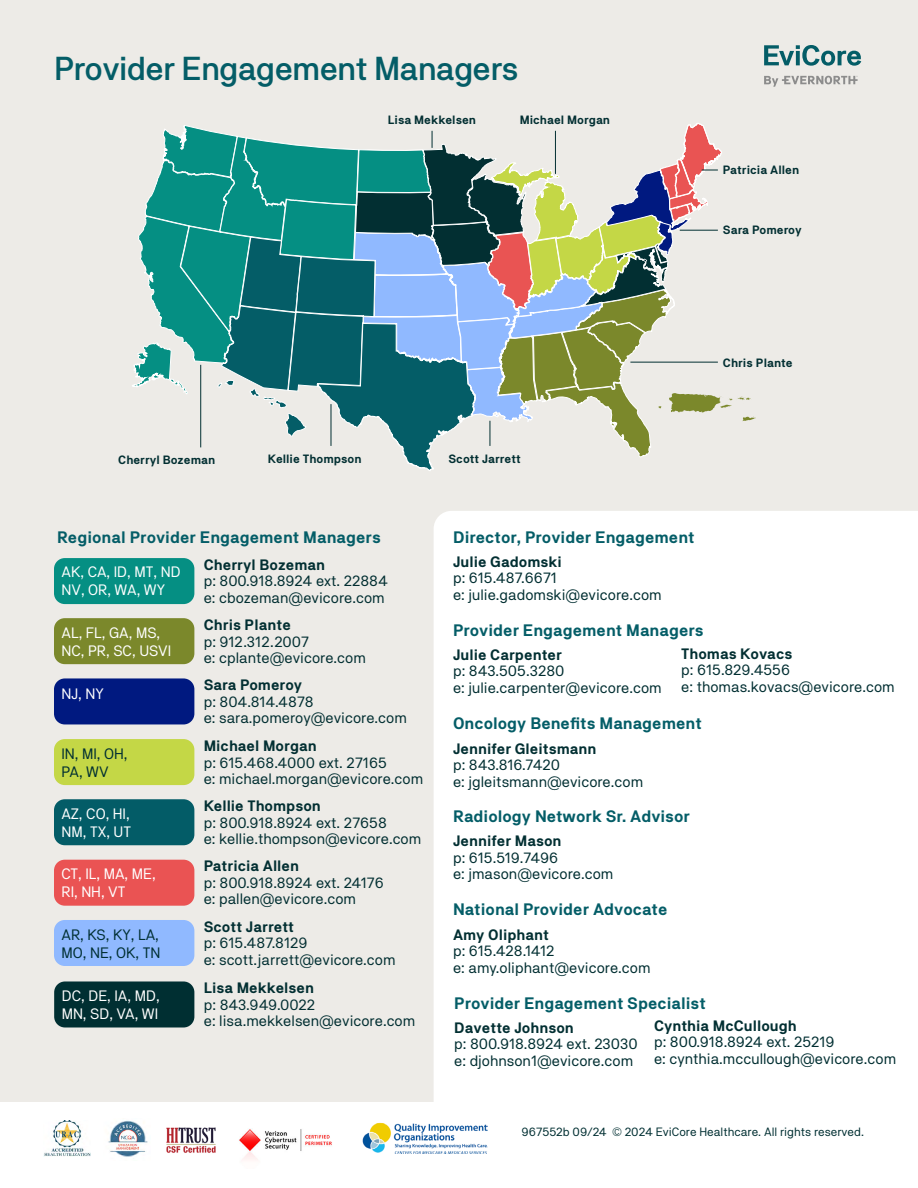
<style>
.page{position:relative;width:918px;height:1188px;background:#fff}
.page>*{position:absolute;margin:0;border:0;box-sizing:border-box;transform-origin:0 0}
.t1{font:500 33px "NB Akademie";letter-spacing:-.03em;color:#045d67}
.t2{font:700 16.5px "NB Akademie";color:#045d67}
.t3{font:15px/16.5px "NB Akademie";color:#022f32}
.t4{font:700 15px "NB Akademie";color:#022f32}
.t5{font:15px/18px "NB Akademie";color:#fff}
.t6{font:15px/18px "NB Akademie";color:#002f32}
.t7{font:700 12px "NB Akademie";color:#022f32}
.t8{font:12px "NB Akademie";color:#002f32}
</style>
<div class="page">
<div style="left:0;top:0;width:918px;height:1102px;background:#edebe7"></div>
<div style="left:434px;top:511px;width:484px;height:637px;background:#fff"></div>
<svg style="left:764px;top:45px;width:97px;height:21px"></svg>
<svg style="left:764px;top:76px;width:94px;height:11px"></svg>
<svg style="left:132px;top:123px;width:624px;height:348px"></svg>
<hr style="left:331px;top:404px;width:1px;height:42px;background:#022f32">
<hr style="left:200px;top:365px;width:1px;height:82px;background:#022f32">
<img style="left:362px;top:1122px;width:125px;height:32px">
<img style="left:239px;top:1129px;width:93px;height:31px">
<img style="left:166px;top:1127px;width:50px;height:26px">
<img style="left:108px;top:1120px;width:40px;height:37px">
<img style="left:44px;top:1121px;width:47px;height:36px">
<div style="left:54px;top:558px;width:140px;height:46px;background:#058f83;border-radius:11px"></div>
<div style="left:54px;top:618px;width:140px;height:46px;background:#7b882b;border-radius:11px"></div>
<div style="left:54px;top:678px;width:140px;height:46px;background:#001980;border-radius:11px"></div>
<div style="left:54px;top:739px;width:140px;height:46px;background:#c4d746;border-radius:11px"></div>
<div style="left:54px;top:799px;width:140px;height:46px;background:#035c67;border-radius:11px"></div>
<div style="left:54px;top:860px;width:140px;height:46px;background:#ea5353;border-radius:11px"></div>
<div style="left:54px;top:920px;width:140px;height:46px;background:#90b9ff;border-radius:11px"></div>
<div style="left:54px;top:981px;width:140px;height:46px;background:#002f32;border-radius:11px"></div>
<h1 class="t1" style="left:54px;top:49px;width:466px">Provider Engagement Managers</h1>
<p class="t7" style="left:388px;top:113px;width:90px">Lisa Mekkelsen</p>
<p class="t7" style="left:520px;top:113px;width:92px">Michael Morgan</p>
<p class="t7" style="left:723px;top:163px;width:78px">Patricia Allen</p>
<p class="t7" style="left:723px;top:223px;width:80px">Sara Pomeroy</p>
<p class="t7" style="left:723px;top:355px;width:71px">Chris Plante</p>
<p class="t7" style="left:118px;top:453px;width:99px">Cherryl Bozeman</p>
<p class="t7" style="left:268px;top:452px;width:95px">Kellie Thompson</p>
<p class="t7" style="left:448px;top:452px;width:74px">Scott Jarrett</p>
<p class="t2" style="left:57px;top:527px;width:325px">Regional Provider Engagement Managers</p>
<p class="t4" style="left:204px;top:556px;width:123px">Cherryl Bozeman</p>
<p class="t3" style="left:204px;top:573px;width:186px">p: 800.918.8924 ext. 22884 e: cbozeman@evicore.com</p>
<p class="t5" style="left:61px;top:563px;width:121px">AK, CA, ID, MT, ND<br>NV, OR, WA, WY</p>
<p class="t2" style="left:453px;top:527px;width:243px">Director, Provider Engagement</p>
<p class="t4" style="left:453px;top:552px;width:110px">Julie Gadomski</p>
<p class="t3" style="left:453px;top:569px;width:210px">p: 615.487.6671<br>e: julie.gadomski@evicore.com</p>
<p class="t5" style="left:62px;top:623px;width:111px">AL, FL, GA, MS,<br>NC, PR, SC, USVI</p>
<p class="t5" style="left:62px;top:684px;width:44px">NJ, NY</p>
<p class="t6" style="left:62px;top:744px;width:68px">IN, MI, OH,<br>PA, WV</p>
<p class="t5" style="left:62px;top:804px;width:71px">AZ, CO, HI,<br>NM, TX, UT</p>
<p class="t5" style="left:62px;top:865px;width:96px">CT, IL, MA, ME,<br>RI, NH, VT</p>
<p class="t6" style="left:62px;top:925px;width:100px">AR, KS, KY, LA,<br>MO, NE, OK, TN</p>
<p class="t5" style="left:62px;top:987px;width:100px">DC, DE, IA, MD,<br>MN, SD, VA, WI</p>
<p class="t4" style="left:204px;top:616px;width:89px">Chris Plante</p>
<p class="t3" style="left:204px;top:633px;width:164px">p: 912.312.2007<br>e: cplante@evicore.com</p>
<p class="t4" style="left:204px;top:676px;width:100px">Sara Pomeroy</p>
<p class="t3" style="left:204px;top:693px;width:205px">p: 804.814.4878<br>e: sara.pomeroy@evicore.com</p>
<p class="t4" style="left:204px;top:737px;width:115px">Michael Morgan</p>
<p class="t3" style="left:204px;top:754px;width:221px">p: 615.468.4000 ext. 27165<br>e: michael.morgan@evicore.com</p>
<p class="t4" style="left:204px;top:797px;width:119px">Kellie Thompson</p>
<p class="t3" style="left:204px;top:814px;width:219px">p: 800.918.8924 ext. 27658<br>e: kellie.thompson@evicore.com</p>
<p class="t4" style="left:204px;top:857px;width:97px">Patricia Allen</p>
<p class="t3" style="left:204px;top:874px;width:182px">p: 800.918.8924 ext. 24176 e: pallen@evicore.com</p>
<p class="t4" style="left:204px;top:918px;width:92px">Scott Jarrett</p>
<p class="t3" style="left:204px;top:935px;width:193px">p: 615.487.8129<br>e: scott.jarrett@evicore.com</p>
<p class="t4" style="left:204px;top:979px;width:112px">Lisa Mekkelsen</p>
<p class="t3" style="left:204px;top:996px;width:213px">p: 843.949.0022<br>e: lisa.mekkelsen@evicore.com</p>
<p class="t2" style="left:453px;top:620px;width:252px">Provider Engagement Managers</p>
<p class="t4" style="left:453px;top:646px;width:111px">Julie Carpenter</p>
<p class="t3" style="left:453px;top:663px;width:210px">p: 843.505.3280<br>e: julie.carpenter@evicore.com</p>
<p class="t4" style="left:681px;top:645px;width:113px">Thomas Kovacs</p>
<p class="t3" style="left:681px;top:661px;width:215px">p: 615.829.4556<br>e: thomas.kovacs@evicore.com</p>
<p class="t2" style="left:453px;top:714px;width:250px">Oncology Benefits Management</p>
<p class="t4" style="left:453px;top:740px;width:145px">Jennifer Gleitsmann</p>
<p class="t3" style="left:453px;top:756px;width:192px">p: 843.816.7420<br>e: jgleitsmann@evicore.com</p>
<p class="t2" style="left:453px;top:807px;width:239px">Radiology Network Sr. Advisor</p>
<p class="t4" style="left:453px;top:832px;width:110px">Jennifer Mason</p>
<p class="t3" style="left:453px;top:849px;width:162px">p: 615.519.7496<br>e: jmason@evicore.com</p>
<p class="t2" style="left:453px;top:900px;width:216px">National Provider Advocate</p>
<p class="t4" style="left:453px;top:925px;width:97px">Amy Oliphant</p>
<p class="t3" style="left:453px;top:942px;width:199px">p: 615.428.1412<br>e: amy.oliphant@evicore.com</p>
<p class="t2" style="left:454px;top:993px;width:253px">Provider Engagement Specialist</p>
<p class="t4" style="left:454px;top:1019px;width:121px">Davette Johnson</p>
<p class="t3" style="left:454px;top:1036px;width:185px">p: 800.918.8924 ext. 23030 e: djohnson1@evicore.com</p>
<p class="t4" style="left:654px;top:1017px;width:144px">Cynthia McCullough</p>
<p class="t3" style="left:654px;top:1034px;width:244px">p: 800.918.8924 ext. 25219<br>e: cynthia.mccullough@evicore.com</p>
<p class="t8" style="left:522px;top:1124px;width:344px">967552b 09/24 © 2024 EviCore Healthcare. All rights reserved.</p>
</div>
